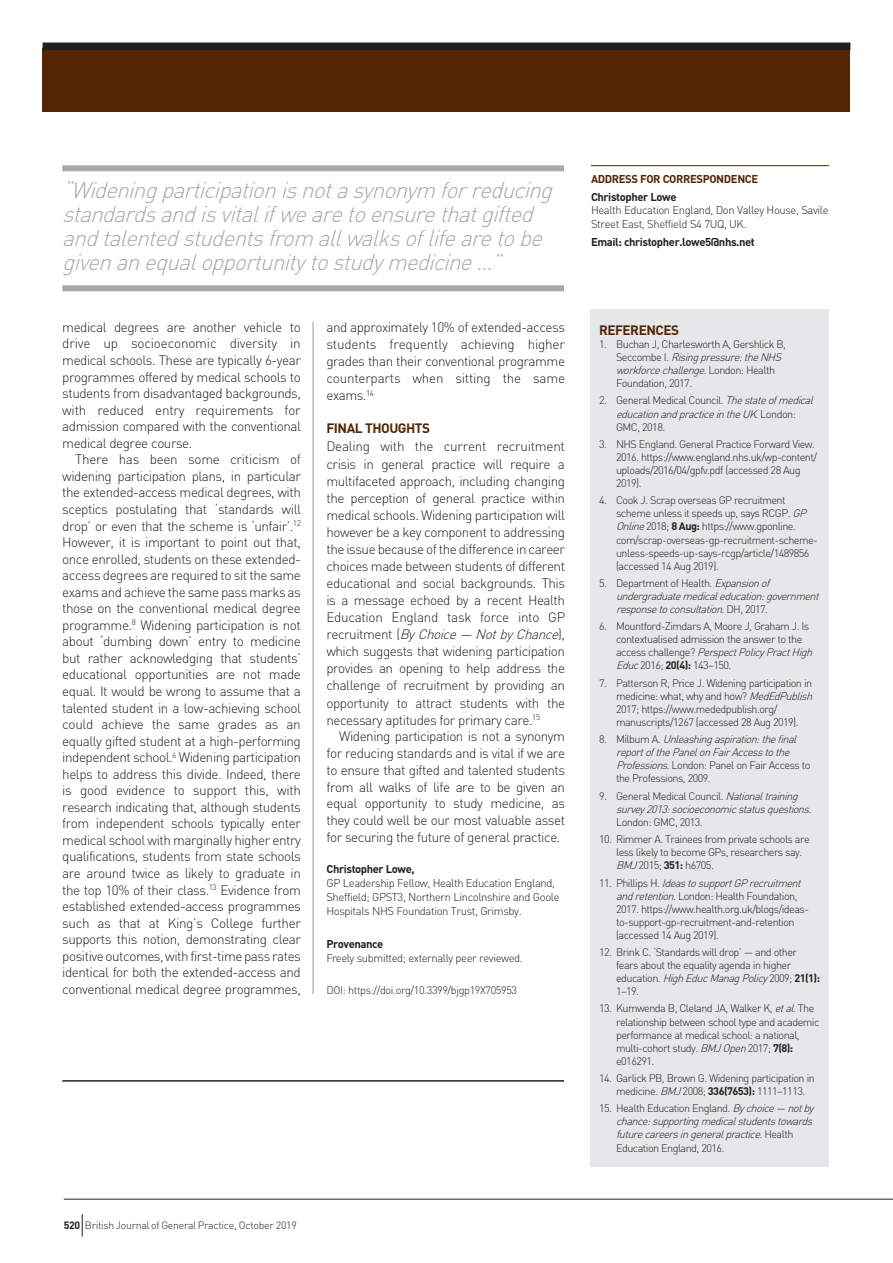
<style>
.page{position:relative;width:893px;height:1263px;background:#fff}
.page>*{position:absolute;margin:0;border:0;box-sizing:border-box;transform-origin:0 0}
.t1{font:italic 300 22.5px/24px "DIN";color:#a8a9ad}
.t2{font:300 13.5px/16.5px "DIN";letter-spacing:-.035em;color:#231f20;text-align:justify}
.t3{font:700 13.5px "DIN";letter-spacing:-.035em;color:#542404}
.t4{font:300 11.25px/14.1px "DIN";letter-spacing:-.035em;color:#231f20}
.t5{font:700 11.25px "DIN";letter-spacing:-.035em;color:#231f20}
.t6{font:700 11.25px "DIN";letter-spacing:-.035em;color:#542404}
.t7{font:300 10.8px/13px "DIN";letter-spacing:-.05em;color:#231f20}
.t8{font:italic 300 10.8px/13px "DIN";color:#231f20}
.t9{font:300 10.5px "DIN";letter-spacing:-.025em;color:#231f20}
.s1{font-style:italic}
.s2{font-style:normal}
.s3{font-weight:700}
</style>
<div class="page">
<div style="left:591px;top:309px;width:238px;height:857px;background:#e6e7e9"></div>
<hr style="left:591px;top:165px;width:238px;height:1px;background:#542404">
<div style="left:43px;top:48px;width:807px;height:64px;background:#542404"></div>
<div style="left:62px;top:165px;width:502px;height:6px;background:#a8a9ad"></div>
<div style="left:62px;top:285px;width:502px;height:6px;background:#a8a9ad"></div>
<hr style="left:62px;top:1080px;width:502px;height:2px;background:#231f20">
<hr style="left:313px;top:322px;width:1px;height:672px;background:#939598">
<div style="left:43px;top:43px;width:807px;height:7px;background:#231f20"></div>
<hr style="left:64px;top:1199px;width:829px;height:1px;background:#231f20">
<svg style="left:82px;top:1214px;width:1px;height:23px"></svg>
<h1 class="t1" style="left:62px;top:178px;width:499px">“Wideningparticipationisnotasynonym forreducing standardsandisvitalifwearetoensurethatgifted andtalentedstudentsfrom allwalksoflifearetobe givenanequalopportunitytostudymedicine…”</h1>
<p class="t2" style="left:62px;top:319px;width:240px">medical degrees are another vehicle to drive up socioeconomic diversity in medical schools. These are typically 6-year programmes offered by medical schools to students from disadvantaged backgrounds, with reduced entry requirements for admission compared with the conventional medical degree course.</p>
<p class="t2" style="left:62px;top:451px;width:240px;text-indent:13px">There has been some criticism of widening participation plans, in particular the extended-access medical degrees, with sceptics postulating that ‘standards will drop’ or even that the scheme is ‘unfair’.<sup>12<br></sup>However, it is important to point out that, once enrolled, students on these extended&shy;access degrees are required to sit the same exams and achieve the same pass marks as those on the conventional medical degree programme.<sup>8</sup> Widening participation is not about ‘dumbing down’ entry to medicine but rather acknowledging that students’ educational opportunities are not made equal. It would be wrong to assume that a talented student in a low-achieving school could achieve the same grades as an equally gifted student at a high-performing independent school.<sup>6</sup> Widening participation helps to address this divide. Indeed, there is good evidence to support this, with research indicating that, although students from independent schools typically enter medical school with marginally higher entry qualifications, students from state schools are around twice as likely to graduate in the top 10% of their class.<sup>13</sup> Evidence from established extended-access programmes such as that at King’s College further supports this notion, demonstrating clear positive outcomes, with first-time pass rates identical for both the extended-access and conventional medical degree programmes,</p>
<p class="t2" style="left:326px;top:318px;width:240px;line-height:17.1px">and approximately 10% of extended-access students frequently achieving higher grades than their conventional programme counterparts when sitting the same exams.<sup>14</sup></p>
<p class="t3" style="left:326px;top:419px;width:105px">FINAL THOUGHTS</p>
<p class="t2" style="left:326px;top:438px;width:240px;line-height:17.1px">Dealing with the current recruitment crisis in general practice will require a multifaceted approach, including changing the perception of general practice within medical schools. Widening participation will however be a key component to addressing the issue because of the difference in career choices made between students of different educational and social backgrounds. This is a message echoed by a recent Health Education England task force into GP r e c r u i t m e n t ( <span class="s1">ByChoice— NotbyChance</span>) , which suggests that widening participation provides an opening to help address the challenge of recruitment by providing an opportunity to attract students with the necessary aptitudes for primary care.<sup>15</sup></p>
<p class="t2" style="left:326px;top:728px;width:240px;text-indent:13px">Widening participation is not a synonym for reducing standards and is vital if we are to ensure that gifted and talented students from all walks of life are to be given an equal opportunity to study medicine, as they could well be our most valuable asset for securing the future of general practice.</p>
<p class="t5" style="left:326px;top:862px;width:90px">Christopher Lowe,</p>
<p class="t4" style="left:326px;top:876px;width:235px">GP Leadership Fellow, Health Education England,<br>Sheffield; GPST3, Northern Lincolnshire and Goole<br>Hospitals NHS Foundation Trust, Grimsby.</p>
<p class="t5" style="left:326px;top:936px;width:58px">Provenance</p>
<p class="t4" style="left:326px;top:951px;width:198px">Freely submitted; externally peer reviewed.</p>
<p class="t7" style="left:326px;top:983px;width:192px">DOI: https://doi.org/10.3399/bjgp19X705953</p>
<p class="t6" style="left:591px;top:172px;width:169px">ADDRESS FOR CORRESPONDENCE</p>
<p class="t5" style="left:591px;top:189px;width:87px">Christopher Lowe</p>
<p class="t4" style="left:591px;top:203px;width:239px;line-height:13.5px">Health Education England, Don Valley House, Savile<br>Street East, Sheffield S4 7UQ, UK.</p>
<p class="t5" style="left:591px;top:234px;width:165px">Email: christopher.lowe5@nhs.net</p>
<p class="t3" style="left:599px;top:321px;width:81px">REFERENCES</p>
<p class="t7" style="left:616px;top:337px;width:171px;text-indent:-17px">1. Buchan J, Charlesworth A, Gershlick B, S e c c o m b e I . <span class="s1">Risingpressure:theNHS workforcechallenge</span>. L o n d o n : H e a l t h Foundation, 2017.</p>
<p class="t8" style="left:616px;top:394px;width:202px;text-indent:-17px"><span class="s2">2. General Medical Council.</span> Thestateofmedical educationandpracticeintheUK<span class="s2">. L o n d o n :<br>GMC, 2018.</span></p>
<p class="t7" style="left:616px;top:437px;width:203px;text-indent:-17px">3. NHS England. General Practice Forward View.<br>2016. https://www.england.nhs.uk/wp-content/ uploads/2016/04/gpfv.pdf (accessed 28 Aug 2019).</p>
<p class="t7" style="left:616px;top:494px;width:203px;text-indent:-17px">4. Cook J. Scrap overseas GP recruitment scheme unless it speeds up, says RCGP. <span class="s1">GP Online</span>2018; <span class="s3">8 Aug:</span> https://www.gponline. com/scrap-overseas-gp-recruitment-scheme&shy;unless-speeds-up-says-rcgp/article/1489856 (accessed 14 Aug 2019).</p>
<p class="t8" style="left:616px;top:576px;width:208px;text-indent:-17px"><span class="s2">5. Department of Health.</span> Expansionof undergraduatemedicaleducation:government responsetoconsultation<span class="s2">. D H , 2 0 1 7 .</span></p>
<p class="t7" style="left:616px;top:620px;width:201px;text-indent:-17px">6. Mountford-Zimdars A, Moore J, Graham J. Is contextualised admission the answer to the<br>a c c e s s c h a l l e n g e ? <span class="s1">PerspectPolicyPractHigh Educ</span>2016; <span class="s3">20(4):</span> 143–150.</p>
<p class="t7" style="left:616px;top:676px;width:201px;text-indent:-17px">7. Patterson R, Price J. Widening participation in medicine: what, why and how? <span class="s1">MedEdPublish </span>2017; https://www.mededpublish.org/ manuscripts/1267 (accessed 28 Aug 2019).</p>
<p class="t8" style="left:616px;top:733px;width:196px;text-indent:-17px"><span class="s2">8 . M i l b u r n A .</span> Unleashingaspiration:thefinal reportofthePanelonFairAccesstothe Professions<span class="s2">. London: Panel on Fair Access to the Professions, 2009.</span></p>
<p class="t8" style="left:616px;top:789px;width:198px;text-indent:-17px"><span class="s2">9. General Medical Council.</span> Nationaltraining survey2013:socioeconomicstatusquestions<span class="s2">.<br>London: GMC, 2013.</span></p>
<p class="t7" style="left:616px;top:832px;width:195px;text-indent:-17px">10. Rimmer A. Trainees from private schools are less likely to become GPs, researchers say.<br><span class="s1">BMJ</span>2015; <span class="s3">351:</span> h6705.</p>
<p class="t7" style="left:616px;top:876px;width:194px;text-indent:-17px">1 1 . P h i l l i p s H . <span class="s1">IdeastosupportGPrecruitment andretention</span>. London: Health Foundation, 2017. https://www.health.org.uk/blogs/ideas&shy;to-support-gp-recruitment-and-retention (accessed 14 Aug 2019).</p>
<p class="t7" style="left:616px;top:945px;width:206px;text-indent:-17px">12. Brink C. ‘Standards will drop’ — and other fears about the equality agenda in higher education. <span class="s1">HighEducManagPolicy</span>2009; <span class="s3">21(1):<br></span>1–19.</p>
<p class="t7" style="left:616px;top:1002px;width:205px;text-indent:-17px">13. Kumwenda B, Cleland JA, Walker K, <span class="s1">etal</span>. The relationship between school type and academic performance at medical school: a national, multi-cohort study. <span class="s1">BMJOpen</span>2017; <span class="s3">7(8): </span>e016291.</p>
<p class="t7" style="left:616px;top:1071px;width:200px;text-indent:-17px">14. Garlick PB, Brown G. Widening participation in medicine. <span class="s1">BMJ</span>2008; <span class="s3">336(7653):</span> 1111–1113.</p>
<p class="t8" style="left:616px;top:1102px;width:203px;text-indent:-17px"><span class="s2">15. Health Education England.</span> Bychoice— notby chance:supportingmedicalstudentstowards futurecareersingeneralpractice<span class="s2">. H e a l t h Education England, 2016.</span></p>
<p class="t9" style="left:64px;top:1219px;width:234px"><span class="s3">520</span> British Journal of General Practice, October 2019</p>
</div>
